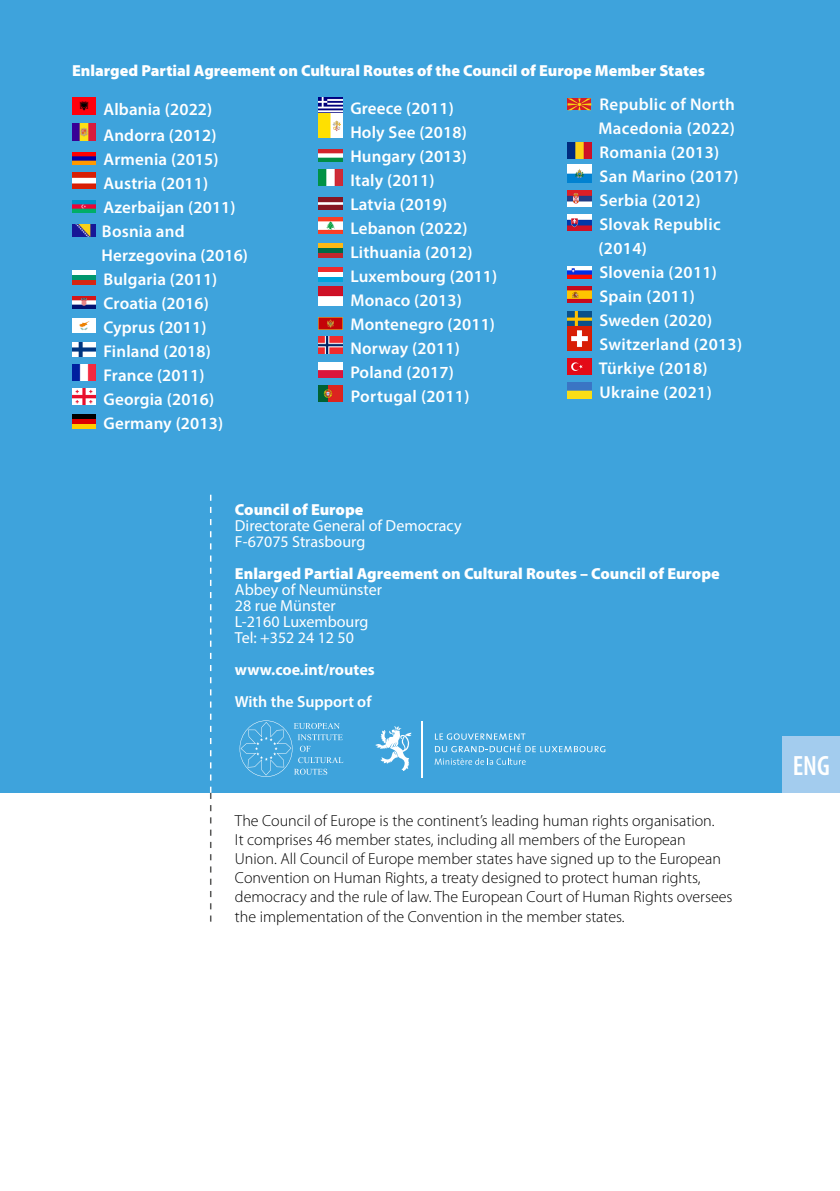
<style>
.page{position:relative;width:840px;height:1191px;background:#fff}
.page>*{position:absolute;margin:0;border:0;box-sizing:border-box;transform-origin:0 0}
.t1{font:600 condensed 28px "Myriad Pro";color:#fff}
.t2{font:600 17px/24px "Myriad Pro";letter-spacing:.01em;color:#fff}
.t3{font:300 16px/19.2px "Myriad Pro";color:#000}
.t4{font:900 16px "Myriad Pro";color:#fff}
.t5{font:16px/16px "Myriad Pro";color:#fff}
.t6{font:700 16px "Myriad Pro";color:#fff}
.t7{font:600 16px "Myriad Pro";color:#fff}
</style>
<div class="page">
<div style="left:0;top:0;width:839px;height:793px;background:#3ea3dc"></div>
<svg style="left:210px;top:495px;width:1px;height:426px"></svg>
<div style="left:782px;top:736px;width:57px;height:57px;background:#a3ccee"></div>
<img style="left:839px;top:0;width:1px;height:395px">
<svg style="left:375px;top:726px;width:36px;height:45px"></svg>
<hr style="left:421px;top:721px;width:1px;height:56px;background:#fff">
<svg style="left:434px;top:733px;width:171px;height:19px"></svg>
<svg style="left:434px;top:758px;width:91px;height:7px"></svg>
<svg style="left:239px;top:720px;width:104px;height:57px"></svg>
<img style="left:72px;top:98px;width:24px;height:17px">
<img style="left:72px;top:124px;width:24px;height:17px">
<img style="left:72px;top:153px;width:24px;height:12px">
<img style="left:72px;top:173px;width:24px;height:16px">
<img style="left:72px;top:201px;width:24px;height:12px">
<img style="left:72px;top:225px;width:24px;height:12px">
<img style="left:72px;top:270px;width:24px;height:15px">
<img style="left:72px;top:297px;width:24px;height:12px">
<img style="left:72px;top:318px;width:24px;height:15px">
<img style="left:72px;top:342px;width:24px;height:15px">
<img style="left:72px;top:365px;width:24px;height:16px">
<img style="left:72px;top:389px;width:24px;height:16px">
<img style="left:72px;top:414px;width:24px;height:15px">
<img style="left:319px;top:98px;width:23px;height:39px">
<img style="left:319px;top:150px;width:23px;height:11px">
<img style="left:319px;top:170px;width:23px;height:15px">
<img style="left:319px;top:198px;width:23px;height:11px">
<img style="left:319px;top:218px;width:23px;height:15px">
<img style="left:319px;top:243px;width:23px;height:14px">
<img style="left:319px;top:267px;width:23px;height:14px">
<img style="left:319px;top:286px;width:23px;height:19px">
<img style="left:319px;top:318px;width:23px;height:11px">
<img style="left:319px;top:336px;width:23px;height:17px">
<img style="left:319px;top:363px;width:23px;height:14px">
<img style="left:319px;top:386px;width:23px;height:15px">
<svg style="left:567px;top:98px;width:24px;height:12px"></svg>
<img style="left:567px;top:142px;width:24px;height:16px">
<img style="left:567px;top:164px;width:24px;height:18px">
<img style="left:567px;top:190px;width:24px;height:16px">
<img style="left:567px;top:214px;width:24px;height:16px">
<img style="left:567px;top:266px;width:24px;height:12px">
<img style="left:567px;top:286px;width:24px;height:16px">
<img style="left:567px;top:311px;width:24px;height:39px">
<img style="left:567px;top:358px;width:24px;height:16px">
<img style="left:567px;top:382px;width:24px;height:16px">
<p class="t4" style="left:72px;top:60px;width:634px">Enlarged Partial Agreement on Cultural Routes of the Council of Europe Member States</p>
<p class="t2" style="left:103px;top:95px;width:114px;line-height:26px">Albania (2022)<br>Andorra (2012)</p>
<p class="t2" style="left:102px;top:146px;width:148px">Armenia (2015)<br>Austria (2011)<br>Azerbaijan (2011)<br>Bosnia and<br>Herzegovina (2016)<br>Bulgaria (2011)<br>Croatia (2016)<br>Cyprus (2011)<br>Finland (2018)<br>France (2011)<br>Georgia (2016)<br>Germany (2013)</p>
<p class="t2" style="left:350px;top:95px;width:148px">Greece (2011)<br>Holy See (2018)<br>Hungary (2013)<br>Italy (2011)<br>Latvia (2019)<br>Lebanon (2022)<br>Lithuania (2012)<br>Luxembourg (2011)<br>Monaco (2013)<br>Montenegro (2011)<br>Norway (2011)<br>Poland (2017)<br>Portugal (2011)</p>
<p class="t2" style="left:598px;top:92px;width:145px">Republic of North<br>Macedonia (2022)<br>Romania (2013)<br>San Marino (2017)<br>Serbia (2012)<br>Slovak Republic (2014)<br>Slovenia (2011)<br>Spain (2011)<br>Sweden (2020)<br>Switzerland (2013)<br>Türkiye (2018)<br>Ukraine (2021)</p>
<p class="t4" style="left:235px;top:499px;width:130px">Council of Europe</p>
<p class="t5" style="left:235px;top:517px;width:228px">Directorate General of Democracy<br>F-67075 Strasbourg</p>
<p class="t4" style="left:235px;top:563px;width:486px">Enlarged Partial Agreement on Cultural Routes – Council of Europe</p>
<p class="t5" style="left:235px;top:581px;width:148px">Abbey of Neumünster<br>28 rue Münster<br>L-2160 Luxembourg<br>Tel: +352 24 12 50</p>
<p class="t6" style="left:235px;top:659px;width:141px">www.coe.int/routes</p>
<p class="t7" style="left:235px;top:691px;width:138px">With the Support of</p>
<p class="t3" style="left:235px;top:810px;width:498px">The Council of Europe is the continent’s leading human rights organisation.<br>It comprises 46 member states, including all members of the European<br>Union. All Council of Europe member states have signed up to the European Convention on Human Rights, a treaty designed to protect human rights, democracy and the rule of law. The European Court of Human Rights oversees the implementation of the Convention in the member states.</p>
<h1 class="t1" style="left:792px;top:748px;width:39px">ENG</h1>
</div>
